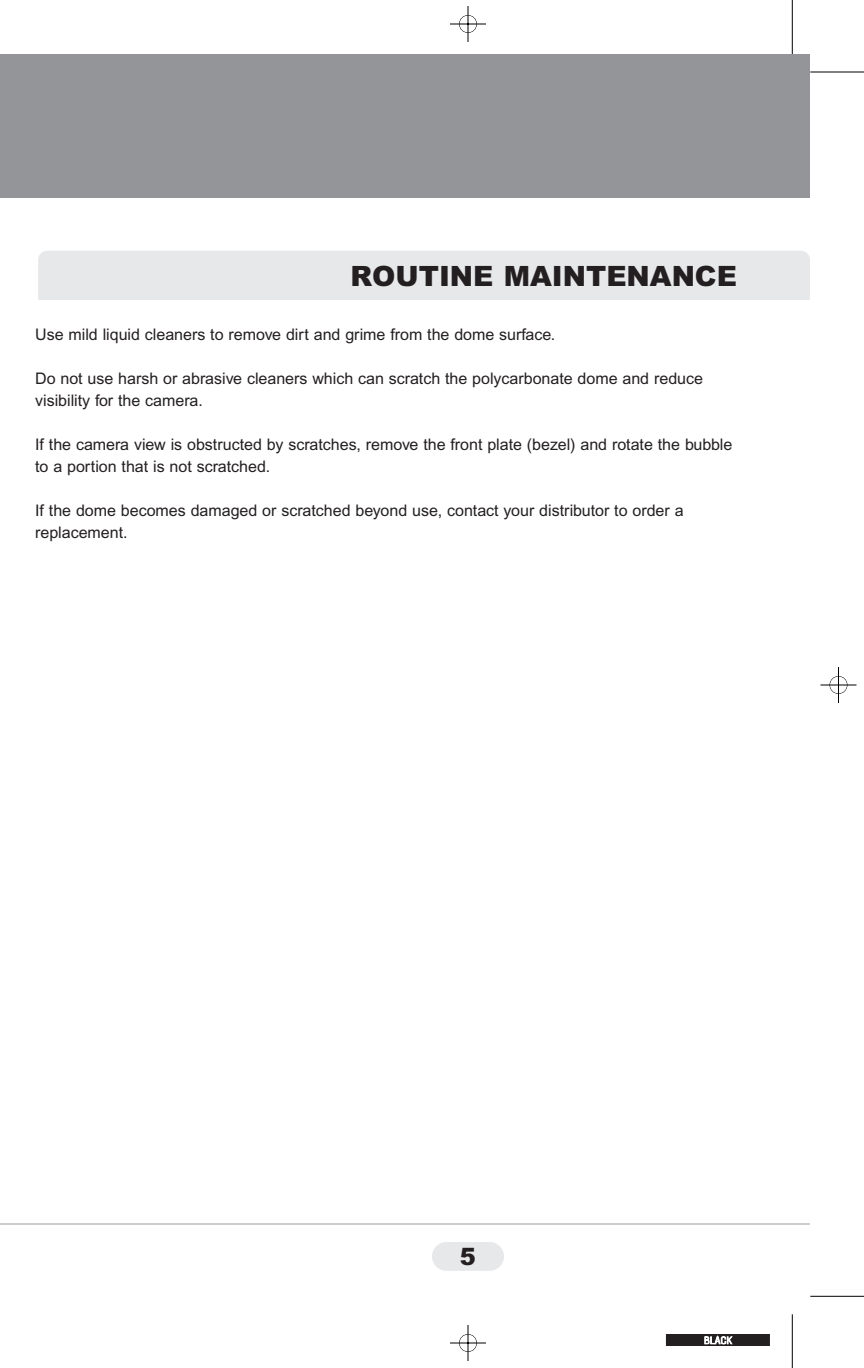
<style>
.page{position:relative;width:864px;height:1368px;background:#fff}
.page>*{position:absolute;margin:0;border:0;box-sizing:border-box;transform-origin:0 0}
.t1{font:900 28px "Arial";color:#231f20}
.t2{font:900 24px "Arial";color:#231f20}
.t3{font:16px/22px "Arial";color:#231f20}
.t4{font:300 condensed 10px "Akzidenz Grotesk BE";letter-spacing:-.01em;color:#fff;scale:1.6 1}
</style>
<div class="page">
<hr style="left:810px;top:72px;width:54px;height:1px;background:#000">
<hr style="left:792px;top:0;width:1px;height:54px;background:#000">
<hr style="left:450px;top:24px;width:36px;height:1px;background:#000">
<hr style="left:468px;top:6px;width:1px;height:36px;background:#000">
<div style="left:459px;top:15px;width:18px;height:18px;border:1px solid #000;border-radius:50%"></div>
<hr style="left:450px;top:1343px;width:36px;height:1px;background:#000">
<hr style="left:468px;top:1325px;width:1px;height:36px;background:#000">
<div style="left:459px;top:1334px;width:18px;height:18px;border:1px solid #000;border-radius:50%"></div>
<hr style="left:820px;top:685px;width:36px;height:1px;background:#000">
<hr style="left:838px;top:667px;width:1px;height:36px;background:#000">
<div style="left:830px;top:676px;width:17px;height:18px;border:1px solid #000;border-radius:50%"></div>
<hr style="left:810px;top:1296px;width:54px;height:1px;background:#000">
<hr style="left:792px;top:1314px;width:1px;height:54px;background:#000">
<div style="left:666px;top:1334px;width:104px;height:12px;background:#231f20"></div>
<div style="left:0;top:54px;width:810px;height:144px;background:#939598"></div>
<div style="left:432px;top:1242px;width:72px;height:29px;background:#e7e8e9;border-radius:14px"></div>
<hr style="left:0;top:1223px;width:810px;height:2px;background:#cdced0">
<div style="left:38px;top:251px;width:772px;height:72px;background:#e7e8e9;border-radius:9px"></div>
<div style="left:38px;top:300px;width:772px;height:26px;background:#fff"></div>
<p class="t1" style="left:350px;top:266px;width:388px">ROUTINE MAINTENANCE</p>
<p class="t3" style="left:35px;top:325px;width:522px">Use mild liquid cleaners to remove dirt and grime from the dome surface.</p>
<p class="t3" style="left:35px;top:369px;width:669px">Do not use harsh or abrasive cleaners which can scratch the polycarbonate dome and reduce visibility for the camera.</p>
<p class="t3" style="left:35px;top:435px;width:699px">If the camera view is obstructed by scratches, remove the front plate (bezel) and rotate the bubble to a portion that is not scratched.</p>
<p class="t3" style="left:35px;top:501px;width:650px">If the dome becomes damaged or scratched beyond use, contact your distributor to order a replacement.</p>
<p class="t2" style="left:460px;top:1248px;width:18px">5</p>
<p class="t4" style="left:704px;top:1337px;width:19px">BLACK</p>
</div>
